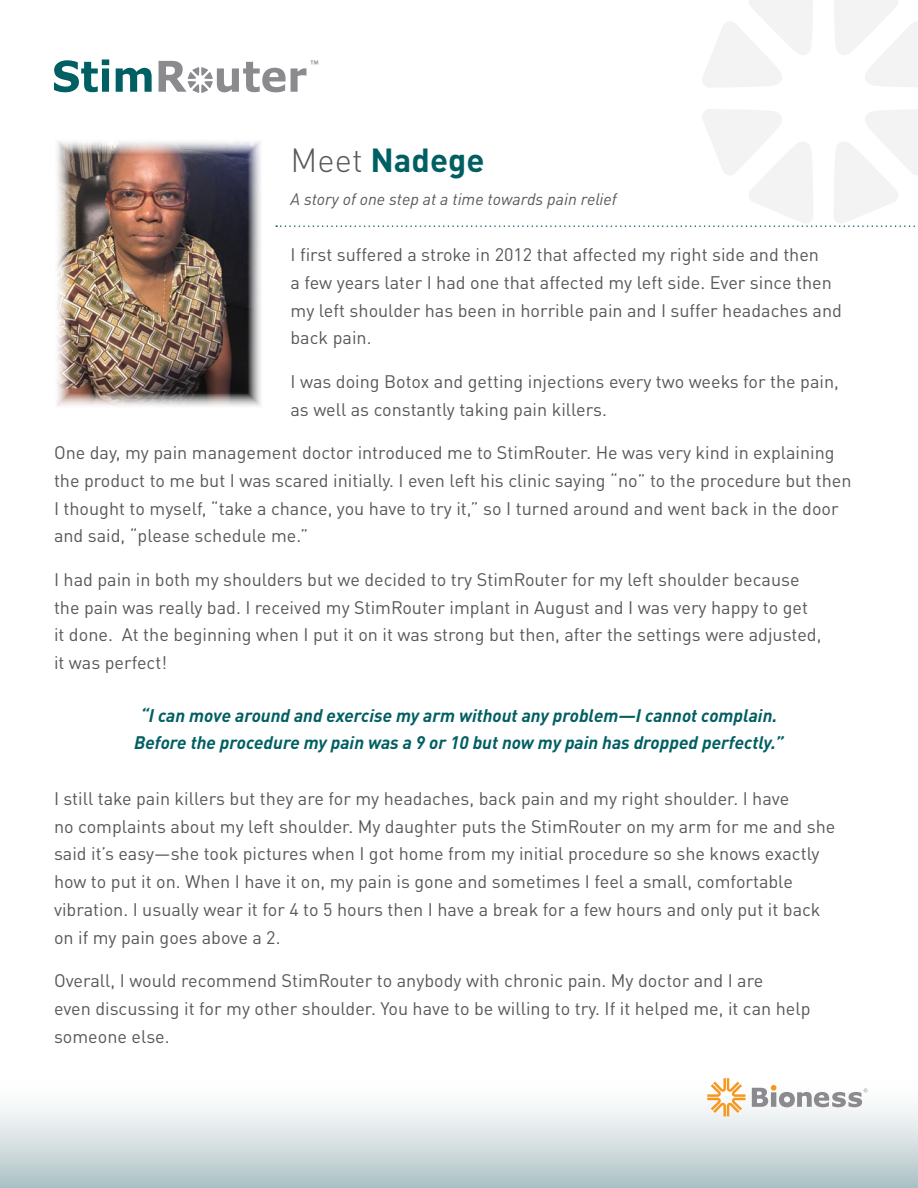
<style>
.page{position:relative;width:918px;height:1188px;background:#fff}
.page>*{position:absolute;margin:0;border:0;box-sizing:border-box;transform-origin:0 0}
.t1{font:700 33px "DINOT";color:#005f62}
.t2{font:18px/27.8px "DINOT";color:#57585a}
.t3{font:italic 700 18px/27.8px "DINOT";color:#005f62;text-align:center}
.t4{font:italic 16.5px "DINOT";color:#57585a}
.s1{font-weight:300;color:#57585a}
</style>
<div class="page">
<div style="left:0;top:1054px;width:918px;height:134px;background:linear-gradient(to bottom,#fff,#b6c9cb)"></div>
<svg style="left:834px;top:0;width:84px;height:87px"></svg>
<svg style="left:702px;top:0;width:111px;height:87px"></svg>
<svg style="left:54px;top:59px;width:55px;height:33px"></svg>
<svg style="left:116px;top:68px;width:36px;height:24px"></svg>
<svg style="left:159px;top:61px;width:159px;height:32px"></svg>
<img style="left:57px;top:142px;width:204px;height:264px">
<svg style="left:276px;top:109px;width:642px;height:118px"></svg>
<svg style="left:752px;top:1085px;width:116px;height:22px"></svg>
<svg style="left:707px;top:1078px;width:38px;height:38px"></svg>
<p class="t1" style="left:291px;top:139px;width:195px"><span class="s1">Meet</span> Nadege</p>
<p class="t4" style="left:291px;top:189px;width:328px">A story of one step at a time towards pain relief</p>
<p class="t2" style="left:291px;top:240px;width:553px">I first suffered a stroke in 2012 that affected my right side and then<br>a few years later I had one that affected my left side. Ever since then my left shoulder has been in horrible pain and I suffer headaches and back pain.</p>
<p class="t2" style="left:291px;top:367px;width:550px">I was doing Botox and getting injections every two weeks for the pain, as well as constantly taking pain killers.</p>
<p class="t2" style="left:54px;top:438px;width:799px">One day, my pain management doctor introduced me to StimRouter. He was very kind in explaining the product to me but I was scared initially. I even left his clinic saying “no” to the procedure but then I thought to myself, “take a chance, you have to try it,” so I turned around and went back in the door and said, “please schedule me.”</p>
<p class="t2" style="left:54px;top:565px;width:769px">I had pain in both my shoulders but we decided to try StimRouter for my left shoulder because the pain was really bad. I received my StimRouter implant in August and I was very happy to get it done. At the beginning when I put it on it was strong but then, after the settings were adjusted, it was perfect!</p>
<p class="t3" style="left:134px;top:701px;width:651px">“I can move around and exercise my arm without any problem—I cannot complain.<br>Before the procedure my pain was a 9 or 10 but now my pain has dropped perfectly.”</p>
<p class="t2" style="left:54px;top:784px;width:783px">I still take pain killers but they are for my headaches, back pain and my right shoulder. I have<br>no complaints about my left shoulder. My daughter puts the StimRouter on my arm for me and she said it’s easy—she took pictures when I got home from my initial procedure so she knows exactly how to put it on. When I have it on, my pain is gone and sometimes I feel a small, comfortable vibration. I usually wear it for 4 to 5 hours then I have a break for a few hours and only put it back on if my pain goes above a 2.</p>
<p class="t2" style="left:54px;top:966px;width:758px">Overall, I would recommend StimRouter to anybody with chronic pain. My doctor and I are<br>even discussing it for my other shoulder. You have to be willing to try. If it helped me, it can help someone else.</p>
</div>
